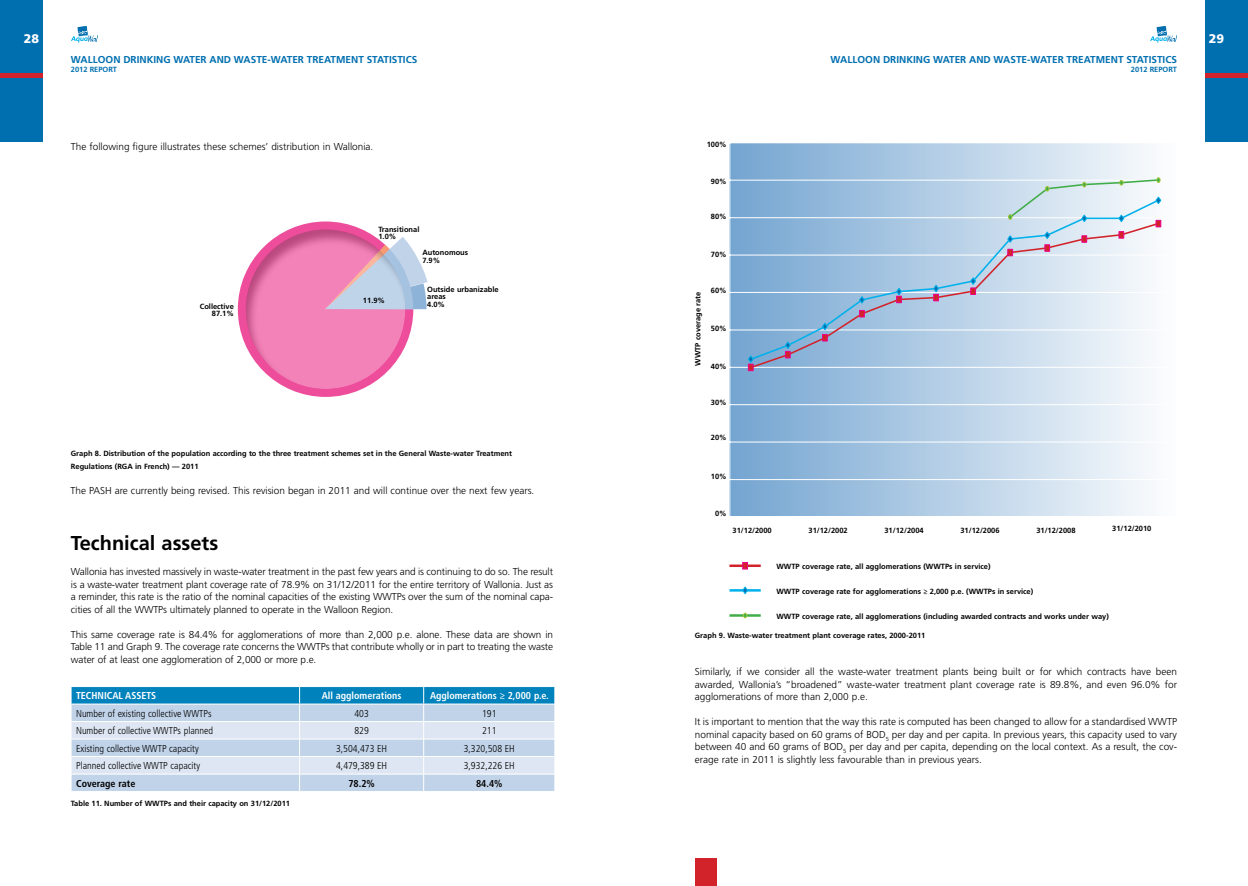
<style>
.page{position:relative;width:1248px;height:886px;background:#fff}
.page>*{position:absolute;margin:0;border:0;box-sizing:border-box;transform-origin:0 0}
.t1{font:700 20px "Frutiger LT Std";color:#000}
.t2{font:900 12.5px "Frutiger LT Std";color:#fff}
.t3{font:300 10px/12.5px "Frutiger LT Std";color:#000;text-align:justify}
.t4{font:300 condensed 10px "Frutiger LT Std";color:#000}
.t5{font:700 10px "Frutiger LT Std";color:#006fb0}
.t6{font:700 condensed 10px "Frutiger LT Std";color:#fff}
.t7{font:700 condensed 10px "Frutiger LT Std";color:#000}
.t8{font:700 7.5px/7.5px "Frutiger LT Std";color:#000}
.t9{font:700 7.5px "Frutiger LT Std";color:#006fb0}
</style>
<div class="page">
<div style="left:238px;top:221px;width:175px;height:176px;background:#ee4d9b;border-radius:50%"></div>
<svg style="left:406px;top:241px;width:21px;height:68px"></svg>
<div style="left:244px;top:229px;width:162px;height:161px;background:#000;opacity:.75"></div>
<svg style="left:71px;top:687px;width:484px;height:104px;background:#afcfe6"></svg>
<hr style="left:71px;top:703px;width:228px;height:1px;background:#fff">
<hr style="left:299px;top:703px;width:124px;height:1px;background:#fff">
<hr style="left:423px;top:703px;width:131px;height:1px;background:#fff">
<hr style="left:730px;top:564px;width:29px;height:3px;background:#d2232a">
<hr style="left:730px;top:589px;width:29px;height:3px;background:#00b1eb">
<hr style="left:730px;top:614px;width:29px;height:3px;background:#41ad49">
<div style="left:729px;top:143px;width:447px;height:373px;background:linear-gradient(to right,#75a5d1,#fdfdfe)"></div>
<hr style="left:729px;top:143px;width:447px;height:1px;background:#fff">
<hr style="left:729px;top:143px;width:1px;height:374px;background:#fff">
<hr style="left:726px;top:479px;width:450px;height:1px;background:#fff">
<hr style="left:726px;top:442px;width:450px;height:1px;background:#fff">
<hr style="left:726px;top:404px;width:450px;height:1px;background:#fff">
<hr style="left:726px;top:367px;width:450px;height:1px;background:#fff">
<hr style="left:726px;top:330px;width:450px;height:1px;background:#fff">
<hr style="left:726px;top:292px;width:450px;height:1px;background:#fff">
<hr style="left:726px;top:255px;width:450px;height:1px;background:#fff">
<hr style="left:726px;top:217px;width:450px;height:1px;background:#fff">
<hr style="left:726px;top:180px;width:450px;height:1px;background:#fff">
<svg style="left:747px;top:363px;width:414px;height:8px"></svg>
<svg style="left:747px;top:196px;width:414px;height:167px;background:#b6cde4"></svg>
<svg style="left:1007px;top:177px;width:153px;height:43px"></svg>
<svg style="left:742px;top:613px;width:5px;height:5px"></svg>
<svg style="left:741px;top:586px;width:7px;height:9px"></svg>
<svg style="left:742px;top:562px;width:6px;height:7px"></svg>
<div style="left:0;top:64px;width:43px;height:78px;background:#d2232a"></div>
<div style="left:1205px;top:63px;width:42px;height:79px;background:#d2232a"></div>
<svg style="left:71px;top:26px;width:27px;height:17px"></svg>
<div style="left:1205px;top:0;width:42px;height:73px;background:#006fb0"></div>
<div style="left:0;top:0;width:43px;height:73px;background:#006fb0"></div>
<div style="left:0;top:78px;width:43px;height:64px;background:#006fb0"></div>
<div style="left:1205px;top:78px;width:42px;height:64px;background:#006fb0"></div>
<svg style="left:1150px;top:26px;width:26px;height:17px"></svg>
<div style="left:694px;top:857px;width:22px;height:29px;background:#d2232a"></div>
<p class="t2" style="left:24px;top:31px;width:17px">28</p>
<p class="t2" style="left:1208px;top:31px;width:17px">29</p>
<p class="t5" style="left:71px;top:54px;width:348px">Walloon drinking water and waste-water treatment statistics</p>
<p class="t9" style="left:71px;top:65px;width:48px">2012 report</p>
<p class="t3" style="left:71px;top:140px;width:304px">The following figure illustrates these schemes’ distribution in Wallonia.</p>
<p class="t8" style="left:200px;top:302px;width:36px;text-align:right">Collective<br>87.1%</p>
<p class="t8" style="left:378px;top:226px;width:42px">Transitional<br>1.0%</p>
<p class="t8" style="left:363px;top:296px;width:24px">11.9%</p>
<p class="t8" style="left:422px;top:249px;width:47px">Autonomous<br>7.9%</p>
<p class="t8" style="left:427px;top:285px;width:73px">Outside urbanizable areas<br>4.0%</p>
<p class="t8" style="left:71px;top:447px;width:442px;line-height:12.5px">Graph 8. Distribution of the population according to the three treatment schemes set in the General Waste-water Treatment<br>Regulations (RGA in French) — 2011</p>
<p class="t3" style="left:70px;top:484px;width:465px">The PASH are currently being revised. This revision began in 2011 and will continue over the next few years.</p>
<h1 class="t1" style="left:71px;top:531px;width:149px">Technical assets</h1>
<p class="t3" style="left:71px;top:565px;width:483px">Wallonia has invested massively in waste-water treatment in the past few years and is continuing to do so. The result is a waste-water treatment plant coverage rate of 78.9% on 31/12/2011 for the entire territory of Wallonia. Just as a reminder, this rate is the ratio of the nominal capacities of the existing WWTPs over the sum of the nominal capa&shy;cities of all the WWTPs ultimately planned to operate in the Walloon Region.</p>
<p class="t3" style="left:71px;top:628px;width:483px">This same coverage rate is 84.4% for agglomerations of more than 2,000 p.e. alone. These data are shown in Table 11 and Graph 9. The coverage rate concerns the WWTPs that contribute wholly or in part to treating the waste water of at least one agglomeration of 2,000 or more p.e.</p>
<p class="t6" style="left:76px;top:690px;width:82px">Technical assets</p>
<p class="t6" style="left:322px;top:690px;width:81px">All agglomerations</p>
<p class="t6" style="left:430px;top:690px;width:120px">Agglomerations ≥ 2,000 p.e.</p>
<p class="t4" style="left:76px;top:707px;width:137px">Number of existing collective WWTPs</p>
<p class="t4" style="left:354px;top:707px;width:16px">403</p>
<p class="t4" style="left:482px;top:707px;width:16px">191</p>
<p class="t4" style="left:76px;top:725px;width:138px">Number of collective WWTPs planned</p>
<p class="t4" style="left:354px;top:725px;width:16px">829</p>
<p class="t4" style="left:482px;top:725px;width:16px">211</p>
<p class="t4" style="left:76px;top:742px;width:124px">Existing collective WWTP capacity</p>
<p class="t4" style="left:336px;top:742px;width:53px">3,504,473 EH</p>
<p class="t4" style="left:463px;top:742px;width:53px">3,320,508 EH</p>
<p class="t4" style="left:76px;top:760px;width:125px">Planned collective WWTP capacity</p>
<p class="t4" style="left:336px;top:760px;width:53px">4,479,389 EH</p>
<p class="t4" style="left:463px;top:760px;width:53px">3,932,226 EH</p>
<p class="t7" style="left:76px;top:777px;width:61px">Coverage rate</p>
<p class="t7" style="left:348px;top:777px;width:28px">78.2%</p>
<p class="t7" style="left:476px;top:777px;width:28px">84.4%</p>
<p class="t8" style="left:71px;top:800px;width:221px">Table 11. Number of WWTPs and their capacity on 31/12/2011</p>
<p class="t8" style="left:706px;top:141px;width:22px">100%</p>
<p class="t8" style="left:711px;top:178px;width:17px">90%</p>
<p class="t8" style="left:711px;top:212px;width:17px">80%</p>
<p class="t8" style="left:711px;top:250px;width:17px">70%</p>
<p class="t8" style="left:694px;top:366px;width:76px;rotate:-90deg">WWTP coverage rate</p>
<p class="t8" style="left:711px;top:286px;width:17px">60%</p>
<p class="t8" style="left:711px;top:324px;width:17px">50%</p>
<p class="t8" style="left:711px;top:363px;width:17px">40%</p>
<p class="t8" style="left:711px;top:399px;width:17px">30%</p>
<p class="t8" style="left:711px;top:434px;width:17px">20%</p>
<p class="t8" style="left:711px;top:472px;width:17px">10%</p>
<p class="t8" style="left:715px;top:509px;width:13px">0%</p>
<p class="t5" style="left:830px;top:54px;width:348px">Walloon drinking water and waste-water treatment statistics</p>
<p class="t9" style="left:1130px;top:65px;width:48px">2012 report</p>
<p class="t8" style="left:732px;top:526px;width:41px">31/12/2000</p>
<p class="t8" style="left:808px;top:526px;width:41px">31/12/2002</p>
<p class="t8" style="left:884px;top:526px;width:41px">31/12/2004</p>
<p class="t8" style="left:960px;top:526px;width:41px">31/12/2006</p>
<p class="t8" style="left:1036px;top:526px;width:41px">31/12/2008</p>
<p class="t8" style="left:1112px;top:525px;width:41px">31/12/2010</p>
<p class="t8" style="left:776px;top:562px;width:216px">WWTP coverage rate, all agglomerations (WWTPs in service)</p>
<p class="t8" style="left:776px;top:587px;width:258px">WWTP coverage rate for agglomerations ≥ 2,000 p.e. (WWTPs in service)</p>
<p class="t8" style="left:776px;top:612px;width:334px">WWTP coverage rate, all agglomerations (including awarded contracts and works under way)</p>
<p class="t8" style="left:694px;top:631px;width:232px">Graph 9. Waste-water treatment plant coverage rates, 2000-2011</p>
<p class="t3" style="left:694px;top:665px;width:483px">Similarly, if we consider all the waste-water treatment plants being built or for which contracts have been awarded, Wallonia’s “broadened” waste-water treatment plant coverage rate is 89.8%, and even 96.0% for agglomerations of more than 2,000 p.e.</p>
<p class="t3" style="left:694px;top:715px;width:483px">It is important to mention that the way this rate is computed has been changed to allow for a standardised WWTP nominal capacity based on 60 grams of BOD<sub>5</sub> per day and per capita. In previous years, this capacity used to vary between 40 and 60 grams of BOD<sub>5</sub> per day and per capita, depending on the local context. As a result, the cov&shy;erage rate in 2011 is slightly less favourable than in previous years.</p>
</div>
